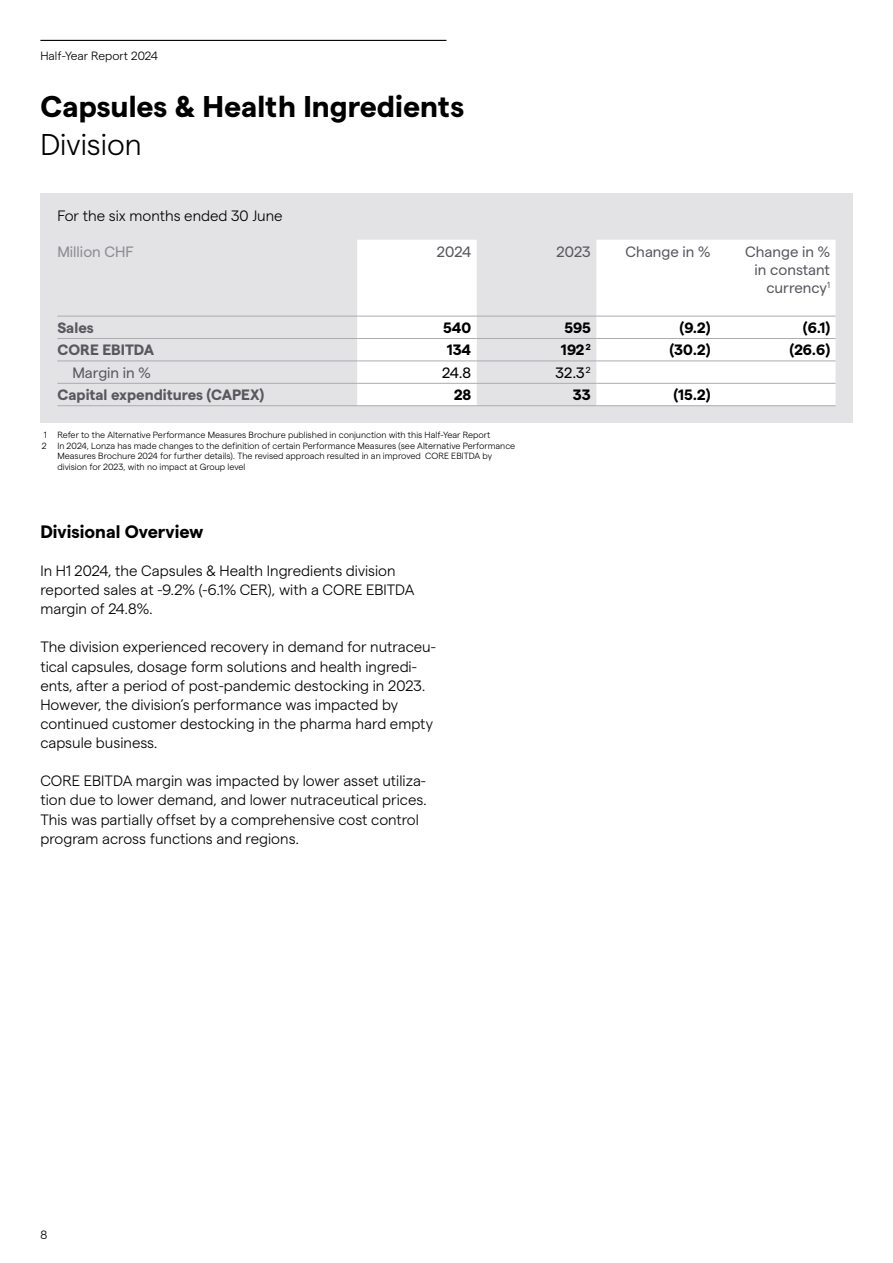
<style>
.page{position:relative;width:893px;height:1263px;background:#fff}
.page>*{position:absolute;margin:0;border:0;box-sizing:border-box;transform-origin:0 0}
._01__Headline-1__20_pt{font:700 30px/38.2px "Matter";color:#000}
._02__Headline-2__13_pt{font:700 18px "Matter";color:#000}
._01__Copy__10_pt{font:300 15px/19.2px "Matter";color:#000}
._2020_Table_-_Figures_Header{font:15px/18px "Matter";color:#58585f;text-align:right}
._2020_Table_-_Figures{font:700 15px "Matter";color:#000}
._2020_Table_-_Line_Description_Header{font:700 15px "Matter";color:#58585f}
.Teable_Headline{font:300 15px "Matter";color:#000}
._2020_Table_-_Line_Description_Header-2{font:15px "Matter";color:#8d8c92}
._2020_Table_-_Line_Description_Header-3{font:15px "Matter";color:#58585f}
._2020_Table_-_Figures-2{font:15px "Matter";color:#000}
.t1{font:300 12px "Matter";color:#000}
._02__Small_Copy__6_pt{font:300 9px/10.8px "Matter";color:#000}
.s1{font-weight:300}
</style>
<div class="page">
<hr style="left:40px;top:40px;width:406px;height:1px;background:#000">
<div style="left:40px;top:193px;width:813px;height:230px;background:#e3e2e4"></div>
<div style="left:357px;top:240px;width:120px;height:165px;background:#fff"></div>
<div style="left:596px;top:240px;width:240px;height:165px;background:#fff"></div>
<hr style="left:477px;top:338px;width:119px;height:1px;background:#adabb0">
<hr style="left:596px;top:338px;width:120px;height:1px;background:#adabb0">
<hr style="left:716px;top:338px;width:120px;height:1px;background:#adabb0">
<hr style="left:477px;top:360px;width:119px;height:1px;background:#adabb0">
<hr style="left:596px;top:360px;width:120px;height:1px;background:#adabb0">
<hr style="left:716px;top:360px;width:120px;height:1px;background:#adabb0">
<hr style="left:477px;top:383px;width:119px;height:1px;background:#adabb0">
<hr style="left:57px;top:338px;width:300px;height:1px;background:#adabb0">
<hr style="left:57px;top:360px;width:300px;height:1px;background:#adabb0">
<hr style="left:357px;top:338px;width:120px;height:1px;background:#adabb0">
<hr style="left:357px;top:360px;width:120px;height:1px;background:#adabb0">
<hr style="left:57px;top:383px;width:300px;height:1px;background:#adabb0">
<hr style="left:357px;top:383px;width:120px;height:1px;background:#adabb0">
<hr style="left:357px;top:405px;width:120px;height:1px;background:#adabb0">
<hr style="left:477px;top:405px;width:119px;height:1px;background:#adabb0">
<hr style="left:596px;top:405px;width:120px;height:1px;background:#adabb0">
<hr style="left:716px;top:405px;width:120px;height:1px;background:#adabb0">
<hr style="left:57px;top:316px;width:300px;height:1px;background:#adabb0">
<hr style="left:357px;top:316px;width:120px;height:1px;background:#adabb0">
<hr style="left:477px;top:316px;width:119px;height:1px;background:#adabb0">
<hr style="left:596px;top:316px;width:120px;height:1px;background:#adabb0">
<hr style="left:716px;top:316px;width:120px;height:1px;background:#adabb0">
<hr style="left:57px;top:405px;width:300px;height:1px;background:#adabb0">
<hr style="left:596px;top:383px;width:120px;height:1px;background:#adabb0">
<hr style="left:716px;top:383px;width:120px;height:1px;background:#adabb0">
<p class="t1" style="left:40px;top:47px;width:119px">Half-Year Report 2024</p>
<p class="_01__Headline-1__20_pt" style="left:40px;top:85px;width:425px">Capsules &amp; Health Ingredients<br><span class="s1">Division</span></p>
<p class="Teable_Headline" style="left:57px;top:205px;width:227px">For the six months ended 30 June</p>
<p class="_2020_Table_-_Line_Description_Header-2" style="left:57px;top:240px;width:78px">Million CHF</p>
<p class="_2020_Table_-_Figures_Header" style="left:437px;top:241px;width:36px">2024</p>
<p class="_2020_Table_-_Figures_Header" style="left:556px;top:241px;width:36px">2023</p>
<p class="_2020_Table_-_Figures_Header" style="left:625px;top:241px;width:86px">Change in %</p>
<p class="_2020_Table_-_Figures_Header" style="left:745px;top:241px;width:86px">Change in % in constant currency<sup>1</sup></p>
<p class="_2020_Table_-_Line_Description_Header" style="left:57px;top:317px;width:38px">Sales</p>
<p class="_2020_Table_-_Figures" style="left:443px;top:317px;width:30px">540</p>
<p class="_2020_Table_-_Figures" style="left:564px;top:317px;width:28px">595</p>
<p class="_2020_Table_-_Figures" style="left:680px;top:317px;width:32px">(9.2)</p>
<p class="_2020_Table_-_Figures" style="left:803px;top:317px;width:28px">(6.1)</p>
<p class="_2020_Table_-_Line_Description_Header" style="left:57px;top:339px;width:98px">CORE EBITDA</p>
<p class="_2020_Table_-_Figures" style="left:447px;top:339px;width:26px">134</p>
<p class="_2020_Table_-_Figures" style="left:561px;top:339px;width:32px">192<sup>2</sup></p>
<p class="_2020_Table_-_Figures" style="left:670px;top:339px;width:42px">(30.2)</p>
<p class="_2020_Table_-_Figures" style="left:790px;top:339px;width:42px">(26.6)</p>
<p class="_2020_Table_-_Line_Description_Header-3" style="left:72px;top:362px;width:80px">Margin in %</p>
<p class="_2020_Table_-_Figures-2" style="left:442px;top:362px;width:30px">24.8</p>
<p class="_2020_Table_-_Figures-2" style="left:556px;top:362px;width:37px">32.3<sup>2</sup></p>
<p class="_2020_Table_-_Line_Description_Header" style="left:57px;top:384px;width:208px">Capital expenditures (CAPEX)</p>
<p class="_2020_Table_-_Figures" style="left:454px;top:384px;width:19px">28</p>
<p class="_2020_Table_-_Figures" style="left:573px;top:384px;width:19px">33</p>
<p class="_2020_Table_-_Figures" style="left:674px;top:384px;width:38px">(15.2)</p>
<p class="_02__Small_Copy__6_pt" style="left:44px;top:428px;width:448px">1 Refer to the Alternative Performance Measures Brochure published in conjunction with this Half-Year Report</p>
<p class="_02__Small_Copy__6_pt" style="left:57px;top:439px;width:459px;text-indent:-16px">2 In 2024, Lonza has made changes to the definition of certain Performance Measures (see Alternative Performance<br>Measures Brochure 2024 for further details). The revised approach resulted in an improved CORE EBITDA by division for 2023, with no impact at Group level</p>
<p class="_02__Headline-2__13_pt" style="left:40px;top:518px;width:165px">Divisional Overview</p>
<p class="_01__Copy__10_pt" style="left:40px;top:560px;width:376px">In H1 2024, the Capsules &amp; Health Ingredients division reported sales at -9.2% (-6.1% CER), with a CORE EBITDA margin of 24.8%.</p>
<p class="_01__Copy__10_pt" style="left:40px;top:636px;width:397px">The division experienced recovery in demand for nutraceu&shy;tical capsules, dosage form solutions and health ingredi&shy;ents, after a period of post-pandemic destocking in 2023.<br>However, the division’s performance was impacted by continued customer destocking in the pharma hard empty capsule business.</p>
<p class="_01__Copy__10_pt" style="left:40px;top:770px;width:388px">CORE EBITDA margin was impacted by lower asset utiliza&shy;tion due to lower demand, and lower nutraceutical prices.<br>This was partially offset by a comprehensive cost control program across functions and regions.</p>
<p class="t1" style="left:40px;top:1226px;width:8px">8</p>
</div>
